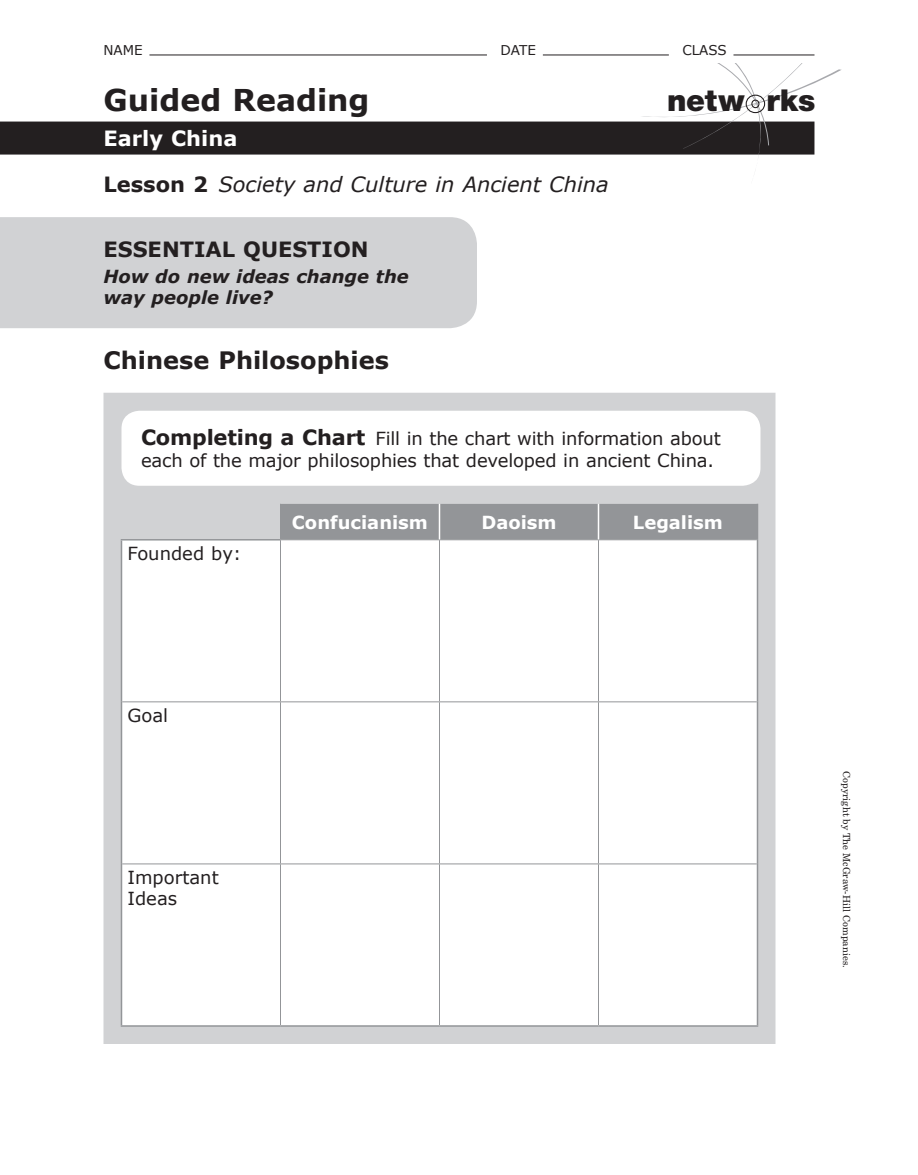
<style>
.page{position:relative;width:918px;height:1175px;background:#fff}
.page>*{position:absolute;margin:0;border:0;box-sizing:border-box;transform-origin:0 0}
.t1{font:900 30.15px "Helvetica Neue LT Std";color:#231f20}
.Asset_TitleA{font:700 30px "Verdana";color:#231f20}
.Asset_HA__R_indent{font:700 24px "Verdana";color:#231f20}
.Asset_LessonTitle_RI{font:italic 21px "Verdana";color:#231f20}
.t2{font:700 21px "Verdana";color:#231f20}
.Asset_TitleB{font:700 21px "Verdana";color:#fff}
.Table_TX__l{font:18px/22.5px "Verdana";letter-spacing:-.01em;color:#231f20}
.t3{font:italic 700 18px/21px "Verdana";color:#231f20}
.TableHA_white__c{font:700 18px "Verdana";color:#fff}
.z_NDC_TX{font:13.5px "Verdana";color:#231f20}
.z_Copyright{font:9.75px "New Century Schlbk LT Std";color:#231f20}
.s1{font-weight:700;font-style:normal}
.s2{font-weight:700;font-size:21px}
</style>
<div class="page">
<hr style="left:149px;top:55px;width:338px;height:1px;background:#231f20">
<hr style="left:543px;top:55px;width:126px;height:1px;background:#231f20">
<hr style="left:734px;top:55px;width:80px;height:1px;background:#231f20">
<div style="left:0;top:122px;width:814px;height:32px;background:#231f20"></div>
<svg style="left:104px;top:393px;width:672px;height:651px;background:#cfd0d2"></svg>
<div style="left:122px;top:504px;width:158px;height:36px;background:#d1d2d4"></div>
<div style="left:281px;top:504px;width:476px;height:35px;background:#939598"></div>
<svg style="left:122px;top:540px;width:635px;height:485px"></svg>
<hr style="left:280px;top:539px;width:160px;height:1px;background:#939598">
<hr style="left:280px;top:540px;width:1px;height:161px;background:#939598">
<hr style="left:440px;top:539px;width:158px;height:1px;background:#939598">
<hr style="left:439px;top:540px;width:1px;height:161px;background:#939598">
<hr style="left:598px;top:539px;width:159px;height:1px;background:#939598">
<hr style="left:598px;top:540px;width:1px;height:161px;background:#939598">
<hr style="left:122px;top:701px;width:158px;height:1px;background:#939598">
<hr style="left:280px;top:701px;width:160px;height:1px;background:#939598">
<hr style="left:280px;top:702px;width:1px;height:161px;background:#939598">
<hr style="left:440px;top:701px;width:158px;height:1px;background:#939598">
<hr style="left:439px;top:702px;width:1px;height:161px;background:#939598">
<hr style="left:598px;top:701px;width:159px;height:1px;background:#939598">
<hr style="left:598px;top:702px;width:1px;height:161px;background:#939598">
<hr style="left:122px;top:863px;width:158px;height:1px;background:#939598">
<hr style="left:280px;top:863px;width:160px;height:1px;background:#939598">
<hr style="left:280px;top:864px;width:1px;height:161px;background:#939598">
<hr style="left:440px;top:863px;width:158px;height:1px;background:#939598">
<hr style="left:439px;top:864px;width:1px;height:161px;background:#939598">
<hr style="left:598px;top:863px;width:159px;height:1px;background:#939598">
<hr style="left:598px;top:864px;width:1px;height:161px;background:#939598">
<hr style="left:757px;top:504px;width:1px;height:36px;background:#939598">
<hr style="left:121px;top:540px;width:1px;height:162px;background:#939598">
<hr style="left:757px;top:540px;width:1px;height:162px;background:#939598">
<hr style="left:121px;top:702px;width:1px;height:162px;background:#939598">
<hr style="left:757px;top:702px;width:1px;height:162px;background:#939598">
<hr style="left:121px;top:864px;width:1px;height:161px;background:#939598">
<hr style="left:757px;top:864px;width:1px;height:161px;background:#939598">
<hr style="left:121px;top:1025px;width:159px;height:1px;background:#939598">
<hr style="left:280px;top:1025px;width:160px;height:1px;background:#939598">
<hr style="left:440px;top:1025px;width:158px;height:1px;background:#939598">
<hr style="left:598px;top:1025px;width:160px;height:1px;background:#939598">
<hr style="left:439px;top:504px;width:1px;height:35px;background:#fff">
<hr style="left:598px;top:504px;width:1px;height:35px;background:#fff">
<hr style="left:280px;top:504px;width:1px;height:35px;background:#939598">
<hr style="left:121px;top:539px;width:159px;height:1px;background:#939598">
<div style="left:122px;top:411px;width:638px;height:75px;background:#fff;border-radius:18px"></div>
<div style="left:0;top:217px;width:477px;height:111px;background:#d1d2d4"></div>
<svg style="left:640px;top:63px;width:202px;height:93px"></svg>
<p class="z_NDC_TX" style="left:104px;top:42px;width:41px">NAME</p>
<p class="z_NDC_TX" style="left:500px;top:42px;width:37px">DATE</p>
<p class="z_NDC_TX" style="left:682px;top:42px;width:46px">CLASS</p>
<p class="Asset_TitleA" style="left:104px;top:81px;width:268px">Guided Reading</p>
<p class="Asset_TitleB" style="left:104px;top:125px;width:135px">Early China</p>
<p class="Asset_LessonTitle_RI" style="left:104px;top:171px;width:507px"><span class="s1">Lesson 2</span> Society and Culture in Ancient China</p>
<p class="t2" style="left:104px;top:236px;width:267px">ESSENTIAL QUESTION</p>
<p class="t3" style="left:104px;top:266px;width:307px">How do new ideas change the way people live?</p>
<p class="Asset_HA__R_indent" style="left:104px;top:344px;width:287px">Chinese Philosophies</p>
<h1 class="t1" style="left:667px;top:83px;width:150px">netw rks</h1>
<p class="Table_TX__l" style="left:141px;top:427px;width:581px"><span class="s2">Completing a Chart</span> Fill in the chart with information about each of the major philosophies that developed in ancient China.</p>
<p class="Table_TX__l" style="left:128px;top:542px;width:115px">Founded by:</p>
<p class="TableHA_white__c" style="left:292px;top:510px;width:138px">Confucianism</p>
<p class="TableHA_white__c" style="left:481px;top:510px;width:77px">Daoism</p>
<p class="TableHA_white__c" style="left:633px;top:510px;width:92px">Legalism</p>
<p class="Table_TX__l" style="left:128px;top:704px;width:42px">Goal</p>
<p class="Table_TX__l" style="left:128px;top:867px;width:93px;line-height:21px">Important<br>Ideas</p>
<p class="z_Copyright" style="left:853px;top:771px;width:198px;rotate:90deg">Copyright by The McGraw-Hill Companies.</p>
</div>
